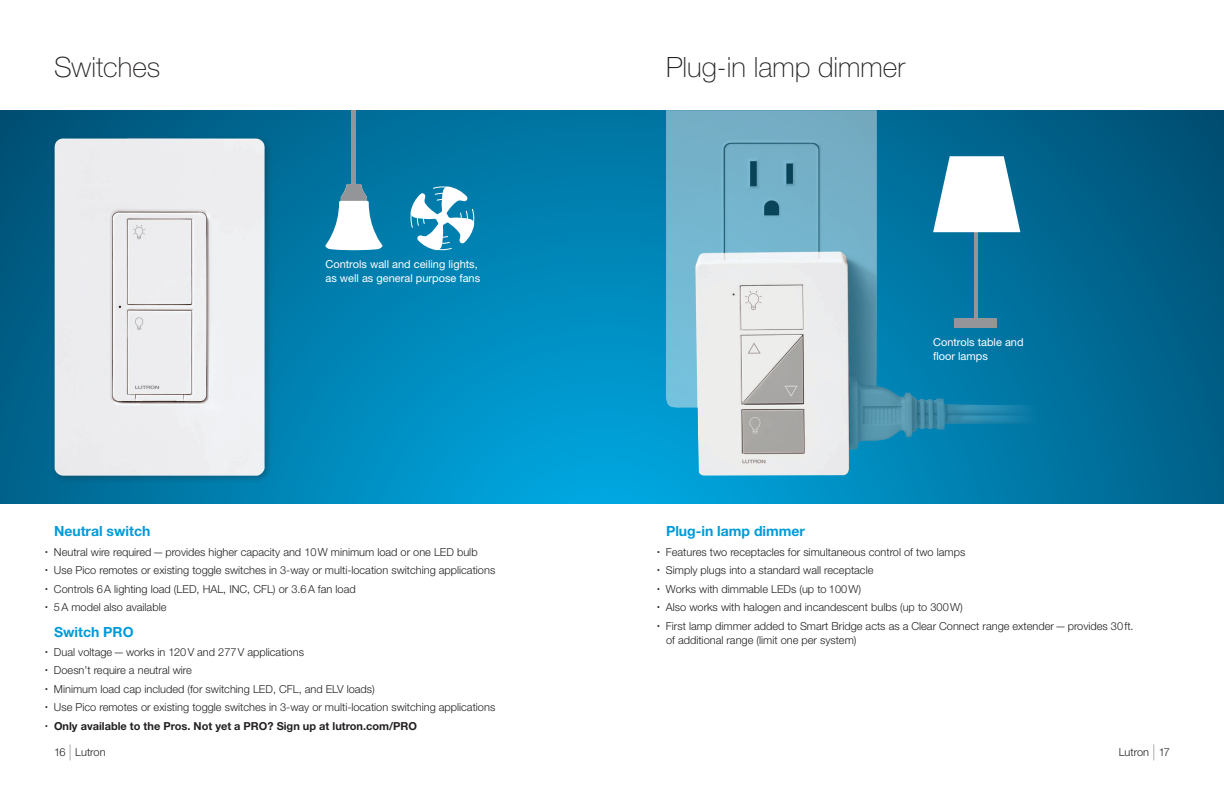
<style>
.page{position:relative;width:1224px;height:792px;background:#fff}
.page>*{position:absolute;margin:0;border:0;box-sizing:border-box;transform-origin:0 0}
.page_header{font:100 28px "Helvetica Neue LT Std";color:#231f20}
.subhead_1{font:700 14px "Helvetica Neue LT Std";color:#009ad9}
.bullets{font:300 11px/14px "Helvetica Neue LT Std";color:#231f20}
.text_white{font:11px/14px "Helvetica Neue LT Std";color:#fff}
.bullets-2{font:700 11px "Helvetica Neue LT Std";color:#231f20}
.s1{font-weight:200;font-size:16px}
</style>
<div class="page">
<svg style="left:0;top:110px;width:1224px;height:394px;background:#0079a7"></svg>
<img style="left:666px;top:110px;width:390px;height:366px">
<hr style="left:974px;top:232px;width:4px;height:93px;background:#939598">
<svg style="left:933px;top:156px;width:87px;height:76px"></svg>
<div style="left:955px;top:318px;width:42px;height:10px;background:#939598"></div>
<hr style="left:352px;top:110px;width:4px;height:78px;background:#939598">
<svg style="left:325px;top:184px;width:58px;height:66px"></svg>
<svg style="left:410px;top:186px;width:65px;height:65px"></svg>
<div style="left:51px;top:135px;width:223px;height:349px;background:#231f20;opacity:.3"></div>
<div style="left:55px;top:138px;width:210px;height:338px;background:#ededf0"></div>
<p class="page_header" style="left:54px;top:51px;width:108px">Switches</p>
<p class="page_header" style="left:666px;top:51px;width:241px">Plug-in lamp dimmer</p>
<p class="text_white" style="left:325px;top:257px;width:156px">Controls wall and ceiling lights, as well as general purpose fans</p>
<p class="subhead_1" style="left:54px;top:523px;width:98px">Neutral switch</p>
<p class="bullets" style="left:45px;top:544px;width:434px"><sup>•</sup> Neutral wire required—provides higher capacity and 10W minimum load or one LED bulb</p>
<p class="bullets" style="left:45px;top:563px;width:452px"><sup>•</sup> Use Pico remotes or existing toggle switches in 3-way or multi-location switching applications</p>
<p class="bullets" style="left:45px;top:581px;width:312px"><sup>•</sup> Controls 6A lighting load (LED, HAL, INC, CFL) or 3.6A fan load</p>
<p class="bullets" style="left:45px;top:600px;width:123px"><sup>•</sup> 5A model also available</p>
<p class="subhead_1" style="left:54px;top:623px;width:81px">Switch PRO</p>
<p class="bullets" style="left:45px;top:644px;width:260px"><sup>•</sup> Dual voltage—works in 120V and 277V applications</p>
<p class="bullets" style="left:45px;top:663px;width:148px"><sup>•</sup> Doesn’t require a neutral wire</p>
<p class="bullets" style="left:45px;top:681px;width:331px"><sup>•</sup> Minimum load cap included (for switching LED, CFL, and ELV loads)</p>
<p class="bullets" style="left:45px;top:700px;width:452px"><sup>•</sup> Use Pico remotes or existing toggle switches in 3-way or multi-location switching applications</p>
<p class="bullets-2" style="left:45px;top:719px;width:374px"><sup>•</sup> Only available to the Pros. Not yet a PRO? Sign up at lutron.com/PRO</p>
<p class="text_white" style="left:933px;top:335px;width:92px">Controls table and floor lamps</p>
<p class="subhead_1" style="left:666px;top:523px;width:141px">Plug-in lamp dimmer</p>
<p class="bullets" style="left:657px;top:544px;width:310px"><sup>•</sup> Features two receptacles for simultaneous control of two lamps</p>
<p class="bullets" style="left:657px;top:563px;width:218px"><sup>•</sup> Simply plugs into a standard wall receptacle</p>
<p class="bullets" style="left:657px;top:581px;width:206px"><sup>•</sup> Works with dimmable LEDs (up to 100W)</p>
<p class="bullets" style="left:657px;top:600px;width:307px"><sup>•</sup> Also works with halogen and incandescent bulbs (up to 300W)</p>
<p class="bullets" style="left:666px;top:618px;width:469px;text-indent:-9px"><sup>•</sup> First lamp dimmer added to Smart Bridge acts as a Clear Connect range extender—provides 30ft. of additional range (limit one per system)</p>
<p class="bullets" style="left:54px;top:745px;width:53px">16 <span class="s1">|</span> Lutron</p>
<p class="bullets" style="left:1119px;top:745px;width:53px">Lutron <span class="s1">|</span> 17</p>
</div>
